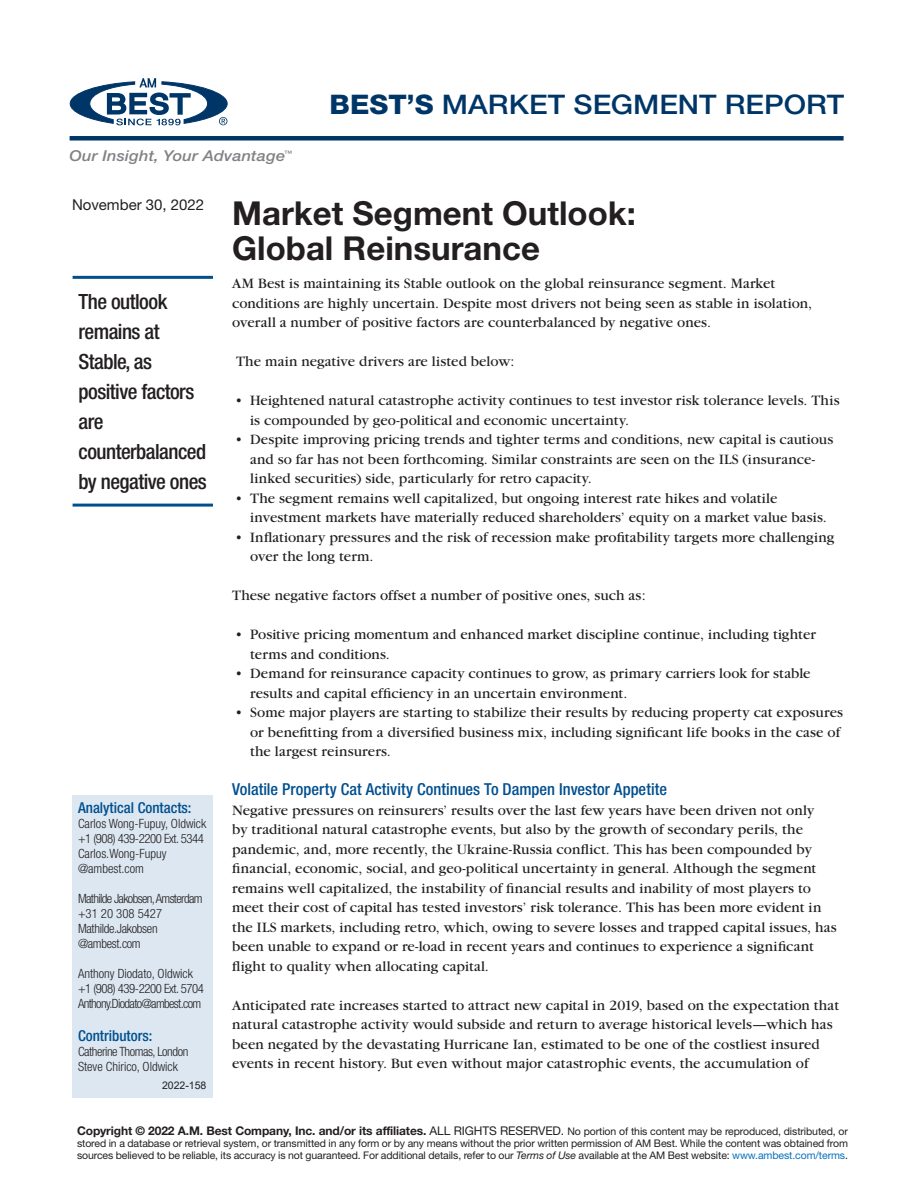
<style>
.page{position:relative;width:918px;height:1188px;background:#fff}
.page>*{position:absolute;margin:0;border:0;box-sizing:border-box;transform-origin:0 0}
.Headlines{font:700 33px/34.5px "Helvetica Neue";color:#231f20}
.Body_Text{font:500 27px "Helvetica Neue";color:#003667;scale:1.09 1}
.NEW_-_Side_Quotes{font:500 condensed 21px/30px "Helvetica Neue";letter-spacing:-.025em;color:#231f20}
.Subhead{font:500 condensed 16.5px "Helvetica Neue";color:#004f8f}
.Body_Text-2{font:15px/19.5px "Garamond";letter-spacing:.005em;color:#231f20}
.Body_Text-3{font:italic 500 15px "Helvetica Neue";letter-spacing:.01em;color:#808285;scale:1.09 1}
.Contact_Head{font:500 condensed 15px "Helvetica Neue";color:#004f8f}
.NEW_-_Sector_-_Top_o{font:15px "Helvetica Neue";color:#231f20}
.NEW_-_Contact_Head{font:500 condensed 15px "Helvetica Neue";color:#004f8f}
.NEW_-_Contact_Info{font:300 condensed 12.75px/15px "Helvetica Neue";color:#231f20}
.NEW_-_Contact_Info-2{font:300 condensed 12.75px/15px "Helvetica Neue";letter-spacing:-.025em;color:#231f20}
.NEW_-_Contact_Info-3{font:300 condensed 12.75px "Helvetica Neue";letter-spacing:-.05em;color:#231f20}
.t1{font:700 12px "Helvetica Neue";letter-spacing:-.01em;color:#231f20}
.t2{font:10.5px/12px "Helvetica Neue";letter-spacing:-.01em;color:#231f20}
.REPORT_NUMBER{font:10.5px "Arial";color:#231f20}
.s1{font-weight:800}
.s2{font-weight:400}
.s3{font-weight:400;font-size:10.5px}
.s4{font-style:italic}
.s5{color:#0872ba}
</style>
<div class="page">
<div style="left:72px;top:796px;width:140px;height:302px;background:#dce7f1"></div>
<div style="left:70px;top:136px;width:774px;height:5px;background:#003667"></div>
<svg style="left:70px;top:78px;width:158px;height:47px"></svg>
<hr style="left:73px;top:276px;width:140px;height:3px;background:#004f8f">
<hr style="left:73px;top:504px;width:140px;height:3px;background:#004f8f">
<p class="Body_Text-3" style="left:70px;top:147px;width:206px">Our Insight, Your Advantage<sup>™</sup></p>
<p class="Body_Text" style="left:329px;top:88px;width:474px"><span class="s1">BEST’S</span> MARKET SEGMENT REPORT</p>
<p class="NEW_-_Sector_-_Top_o" style="left:72px;top:196px;width:134px">November 30, 2022</p>
<p class="NEW_-_Side_Quotes" style="left:79px;top:286px;width:130px">The outlook remains at<br>Stable, as positive factors are counterbalanced by negative ones</p>
<p class="Contact_Head" style="left:78px;top:799px;width:115px">Analytical Contacts:</p>
<p class="NEW_-_Contact_Info" style="left:78px;top:816px;width:130px">Carlos Wong-Fupuy, Oldwick</p>
<p class="NEW_-_Contact_Info-2" style="left:78px;top:831px;width:128px">+1 (908) 439-2200 Ext. 5344</p>
<p class="NEW_-_Contact_Info" style="left:78px;top:846px;width:90px">Carlos.Wong-Fupuy @ambest.com</p>
<p class="NEW_-_Contact_Info-3" style="left:78px;top:892px;width:126px">Mathilde Jakobsen, Amsterdam</p>
<p class="NEW_-_Contact_Info" style="left:78px;top:906px;width:86px">+31 20 308 5427</p>
<p class="NEW_-_Contact_Info-2" style="left:78px;top:921px;width:81px">Mathilde.Jakobsen @ambest.com</p>
<p class="NEW_-_Contact_Info" style="left:78px;top:966px;width:116px">Anthony Diodato, Oldwick</p>
<p class="NEW_-_Contact_Info-2" style="left:78px;top:981px;width:128px">+1 (908) 439-2200 Ext. 5704</p>
<p class="NEW_-_Contact_Info-3" style="left:78px;top:997px;width:125px">Anthony.Diodato@ambest.com</p>
<p class="NEW_-_Contact_Head" style="left:78px;top:1027px;width:76px">Contributors:</p>
<p class="NEW_-_Contact_Info-2" style="left:78px;top:1044px;width:112px">Catherine Thomas, London</p>
<p class="NEW_-_Contact_Info" style="left:78px;top:1059px;width:101px">Steve Chirico, Oldwick</p>
<p class="REPORT_NUMBER" style="left:162px;top:1078px;width:46px">2022-158</p>
<p class="Headlines" style="left:232px;top:196px;width:405px">Market Segment Outlook:<br>Global Reinsurance</p>
<p class="Body_Text-2" style="left:232px;top:274px;width:582px">AM Best is maintaining its Stable outlook on the global reinsurance segment. Market conditions are highly uncertain. Despite most drivers not being seen as stable in isolation, overall a number of positive factors are counterbalanced by negative ones.</p>
<p class="Body_Text-2" style="left:236px;top:352px;width:280px">The main negative drivers are listed below:</p>
<p class="Body_Text-2" style="left:250px;top:391px;width:591px;text-indent:-15px">• Heightened natural catastrophe activity continues to test investor risk tolerance levels. This is compounded by geo-political and economic uncertainty.</p>
<p class="Body_Text-2" style="left:250px;top:430px;width:585px;text-indent:-15px">• Despite improving pricing trends and tighter terms and conditions, new capital is cautious and so far has not been forthcoming. Similar constraints are seen on the ILS (insurance&shy;linked securities) side, particularly for retro capacity.</p>
<p class="Body_Text-2" style="left:250px;top:488px;width:578px;text-indent:-15px">• The segment remains well capitalized, but ongoing interest rate hikes and volatile investment markets have materially reduced shareholders’ equity on a market value basis.</p>
<p class="Body_Text-2" style="left:250px;top:527px;width:586px;text-indent:-15px">• Inflationary pressures and the risk of recession make profitability targets more challenging over the long term.</p>
<p class="Body_Text-2" style="left:232px;top:586px;width:415px">These negative factors offset a number of positive ones, such as:</p>
<p class="Body_Text-2" style="left:250px;top:625px;width:567px;text-indent:-15px">• Positive pricing momentum and enhanced market discipline continue, including tighter terms and conditions.</p>
<p class="Body_Text-2" style="left:250px;top:664px;width:562px;text-indent:-15px">• Demand for reinsurance capacity continues to grow, as primary carriers look for stable results and capital efficiency in an uncertain environment.</p>
<p class="Body_Text-2" style="left:250px;top:703px;width:595px;text-indent:-15px">• Some major players are starting to stabilize their results by reducing property cat exposures or benefitting from a diversified business mix, including significant life books in the case of the largest reinsurers.</p>
<p class="Subhead" style="left:232px;top:779px;width:436px">Volatile Property Cat Activity Continues To Dampen Investor Appetite</p>
<p class="Body_Text-2" style="left:232px;top:800px;width:606px">Negative pressures on reinsurers’ results over the last few years have been driven not only<br>by traditional natural catastrophe events, but also by the growth of secondary perils, the pandemic, and, more recently, the Ukraine-Russia conflict. This has been compounded by financial, economic, social, and geo-political uncertainty in general. Although the segment remains well capitalized, the instability of financial results and inability of most players to meet their cost of capital has tested investors’ risk tolerance. This has been more evident in the ILS markets, including retro, which, owing to severe losses and trapped capital issues, has been unable to expand or re-load in recent years and continues to experience a significant flight to quality when allocating capital.</p>
<p class="Body_Text-2" style="left:232px;top:995px;width:609px">Anticipated rate increases started to attract new capital in 2019, based on the expectation that natural catastrophe activity would subside and return to average historical levels—which has been negated by the devastating Hurricane Ian, estimated to be one of the costliest insured events in recent history. But even without major catastrophic events, the accumulation of</p>
<p class="t1" style="left:77px;top:1123px;width:773px">Copyright © 2022 A.M. Best Company, Inc. and/or its affiliates. <span class="s2">ALL RIGHTS RESERVED.</span> <span class="s3">No portion of this content may be reproduced, distributed, or</span></p>
<p class="t2" style="left:77px;top:1137px;width:773px">stored in a database or retrieval system, or transmitted in any form or by any means without the prior written permission of AM Best. While the content was obtained from sources believed to be reliable, its accuracy is not guaranteed. For additional details, refer to our <span class="s4">Terms of Use</span> available at the AM Best website: <span class="s5">www.ambest.com/terms</span>.</p>
</div>
